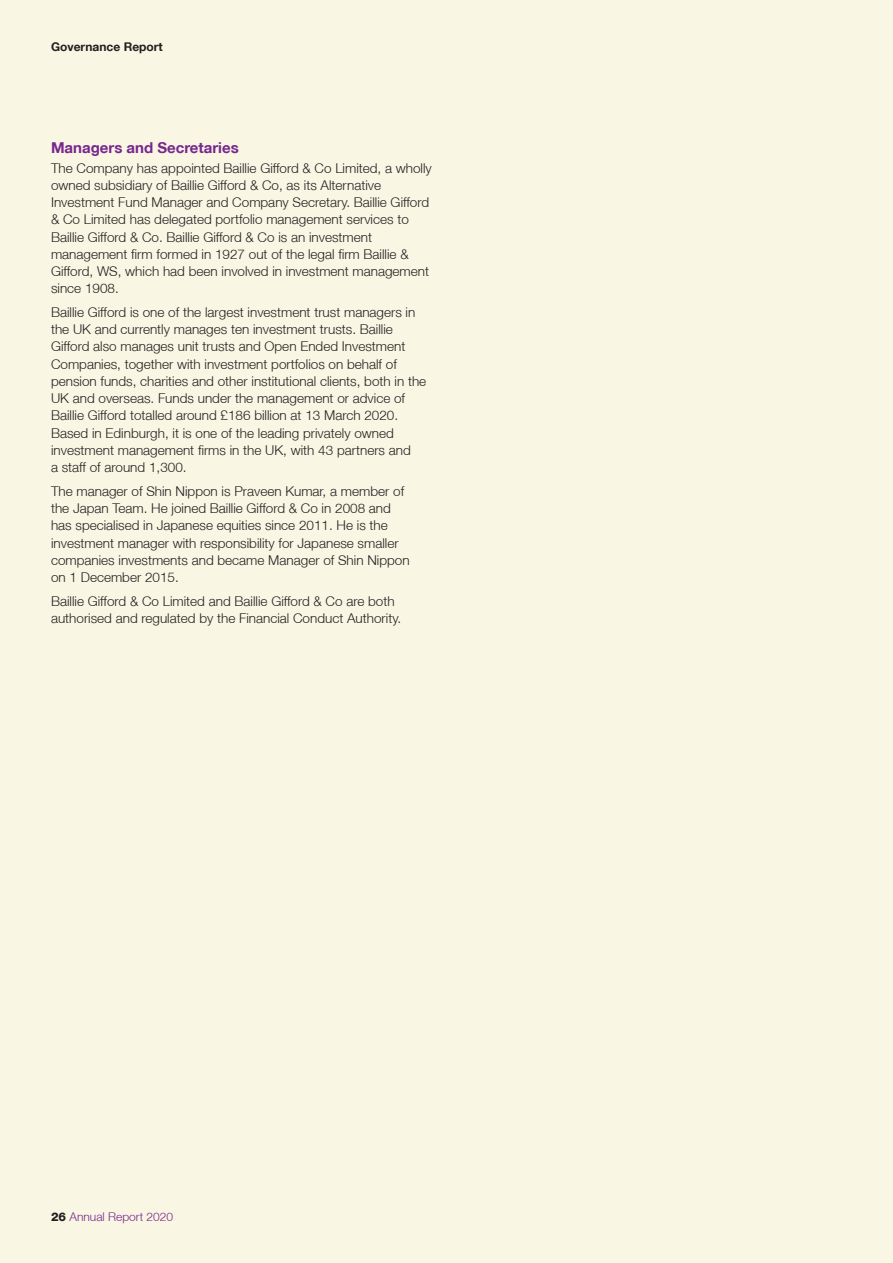
<style>
.page{position:relative;width:893px;height:1263px;background:#f9f6e4}
.page>*{position:absolute;margin:0;border:0;box-sizing:border-box;transform-origin:0 0}
.HEADER_LEVEL_3_-_STY{font:700 15px "Helvetica Neue LT";color:#77278d}
.BODY_TEXT{font:300 13.5px/17.2px "Helvetica Neue LT";color:#231f20}
.t1{font:300 12px "Helvetica Neue LT";color:#77278d}
.HIDDEN_LEFT_PAGE_TOP{font:700 12px "Helvetica Neue LT";color:#231f20}
.s1{font-weight:800;color:#231f20}
</style>
<div class="page">
<p class="HIDDEN_LEFT_PAGE_TOP" style="left:51px;top:39px;width:113px">Governance Report</p>
<p class="HEADER_LEVEL_3_-_STY" style="left:51px;top:139px;width:189px">Managers and Secretaries</p>
<p class="BODY_TEXT" style="left:51px;top:159px;width:382px">The Company has appointed Baillie Gifford &amp; Co Limited, a wholly owned subsidiary of Baillie Gifford &amp; Co, as its Alternative Investment Fund Manager and Company Secretary. Baillie Gifford &amp; Co Limited has delegated portfolio management services to Baillie Gifford &amp; Co. Baillie Gifford &amp; Co is an investment management firm formed in 1927 out of the legal firm Baillie &amp; Gifford, WS, which had been involved in investment management since 1908.</p>
<p class="BODY_TEXT" style="left:51px;top:303px;width:377px">Baillie Gifford is one of the largest investment trust managers in the UK and currently manages ten investment trusts. Baillie Gifford also manages unit trusts and Open Ended Investment Companies, together with investment portfolios on behalf of pension funds, charities and other institutional clients, both in the UK and overseas. Funds under the management or advice of Baillie Gifford totalled around £186 billion at 13 March 2020.<br>Based in Edinburgh, it is one of the leading privately owned investment management firms in the UK, with 43 partners and<br>a staff of around 1,300.</p>
<p class="BODY_TEXT" style="left:51px;top:482px;width:360px">The manager of Shin Nippon is Praveen Kumar, a member of the Japan Team. He joined Baillie Gifford &amp; Co in 2008 and has specialised in Japanese equities since 2011. He is the investment manager with responsibility for Japanese smaller companies investments and became Manager of Shin Nippon on 1 December 2015.</p>
<p class="BODY_TEXT" style="left:51px;top:592px;width:352px">Baillie Gifford &amp; Co Limited and Baillie Gifford &amp; Co are both authorised and regulated by the Financial Conduct Authority.</p>
<p class="t1" style="left:51px;top:1209px;width:124px"><span class="s1">26</span> Annual Report 2020</p>
</div>
